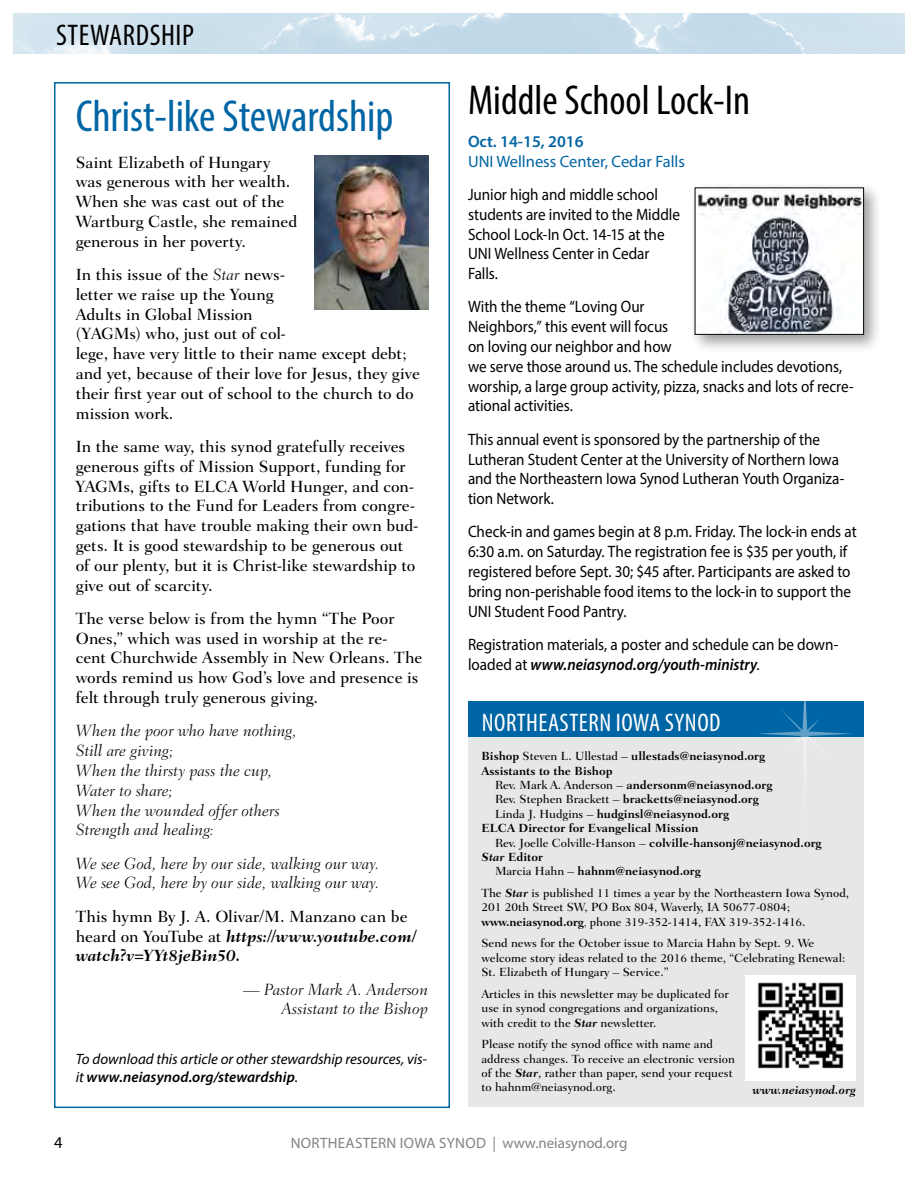
<style>
.page{position:relative;width:918px;height:1188px;background:#fff}
.page>*{position:absolute;margin:0;border:0;box-sizing:border-box;transform-origin:0 0}
.t1{font:condensed 45px "Myriad Pro";color:#0065a4}
.t2{font:condensed 42px "Myriad Pro";color:#000}
.t3{font:condensed 30px "Myriad Pro";letter-spacing:.02em;color:#000}
.t4{font:condensed 25.5px "Myriad Pro";letter-spacing:.02em;color:#fff}
.t5{font:500 16.5px/19.8px "Fairfield LT Std";letter-spacing:-.005em;color:#000}
.t6{font:16.5px/19.8px "Myriad Pro";letter-spacing:-.005em;color:#000;scale:.92 1}
.t7{font:italic 300 16.5px/19.8px "Fairfield LT Std";color:#000}
.t8{font:16.5px "Myriad Pro";color:#0065a4}
.t9{font:600 16.5px "Myriad Pro";color:#0065a4}
.t10{font:16.5px "Myriad Pro";letter-spacing:-.005em;color:#000}
.t11{font:italic 15px/18px "Myriad Pro";letter-spacing:-.005em;color:#000}
.t12{font:15px "Myriad Pro";letter-spacing:.02em;color:#808285}
.t13{font:500 12px/14.4px "Fairfield LT Std";color:#000}
.t14{font:700 12px/14.4px "Fairfield LT Std";color:#000}
.t15{font:italic 700 12px "Fairfield LT Std";color:#000}
.s1{font-weight:300;font-style:italic}
.s2{font-weight:700;font-style:italic}
.s3{font-weight:600}
.s4{font-style:normal}
.s5{font-weight:600;font-style:italic}
.s6{font-weight:500}
.s7{font-style:italic}
.s8{font-weight:700}
.s9{font-weight:300}
</style>
<div class="page">
<img style="left:14px;top:14px;width:890px;height:40px">
<div style="left:54px;top:82px;width:396px;height:1026px;border:2px solid #0065a4"></div>
<div style="left:468px;top:701px;width:396px;height:41px;background:#0065a4"></div>
<div style="left:468px;top:738px;width:396px;height:369px;background:#e6e7e8"></div>
<img style="left:746px;top:975px;width:110px;height:105px">
<svg style="left:757px;top:701px;width:96px;height:37px"></svg>
<img style="left:314px;top:156px;width:114px;height:154px">
<div style="left:689px;top:182px;width:194px;height:171px;background:#000;opacity:.4"></div>
<img style="left:697px;top:189px;width:165px;height:144px">
<div style="left:695px;top:187px;width:169px;height:148px;border:1px solid #000"></div>
<h3 class="t3" style="left:56px;top:17px;width:137px">STEWARDSHIP</h3>
<h1 class="t1" style="left:76px;top:89px;width:319px">Christ-like Stewardship</h1>
<p class="t5" style="left:76px;top:152px;width:223px">Saint Elizabeth of Hungary was generous with her wealth.<br>When she was cast out of the<br>Wartburg Castle, she remained generous in her poverty.</p>
<p class="t5" style="left:76px;top:265px;width:346px">In this issue of the <span class="s1">Star</span> news-<br>letter we raise up the Young<br>Adults in Global Mission<br>(YAGMs) who, just out of col-<br>lege, have very little to their name except debt; and yet, because of their love for Jesus, they give their first year out of school to the church to do mission work.</p>
<p class="t5" style="left:76px;top:437px;width:344px">In the same way, this synod gratefully receives generous gifts of Mission Support, funding for YAGMs, gifts to ELCA World Hunger, and con&shy;tributions to the Fund for Leaders from congre&shy;gations that have trouble making their own bud&shy;gets. It is good stewardship to be generous out of our plenty, but it is Christ-like stewardship to give out of scarcity.</p>
<p class="t5" style="left:76px;top:609px;width:348px">The verse below is from the hymn “The Poor Ones,” which was used in worship at the re-<br>cent Churchwide Assembly in New Orleans. The words remind us how God’s love and presence is felt through truly generous giving.</p>
<p class="t7" style="left:76px;top:721px;width:223px">When the poor who have nothing,<br>Still are giving;<br>When the thirsty pass the cup,<br>Water to share;<br>When the wounded offer others<br>Strength and healing:</p>
<p class="t7" style="left:76px;top:853px;width:305px">We see God, here by our side, walking our way.<br>We see God, here by our side, walking our way.</p>
<p class="t5" style="left:76px;top:907px;width:342px">This hymn By J. A. Olivar/M. Manzano can be heard on YouTube at <span class="s2">https://www.youtube.com/ watch?v=YYt8jeBin50.</span></p>
<p class="t7" style="left:243px;top:979px;width:186px;text-align:right">— Pastor Mark A. Anderson<br>Assistant to the Bishop</p>
<p class="t11" style="left:76px;top:1050px;width:353px">To download this article or other stewardship resources, vis&shy;it <span class="s3">www.neiasynod.org/stewardship</span><span class="s4">.</span></p>
<h2 class="t2" style="left:468px;top:74px;width:284px">Middle School Lock-In</h2>
<p class="t9" style="left:468px;top:131px;width:117px">Oct. 14-15, 2016</p>
<p class="t8" style="left:468px;top:151px;width:219px">UNI Wellness Center, Cedar Falls</p>
<p class="t6" style="left:468px;top:184px;width:232px">Junior high and middle school students are invited to the Middle<br>School Lock-In Oct. 14-15 at the<br>UNI Wellness Center in Cedar<br>Falls.</p>
<p class="t6" style="left:468px;top:297px;width:421px">With the theme “Loving Our<br>Neighbors,” this event will focus<br>on loving our neighbor and how<br>we serve those around us. The schedule includes devotions, worship, a large group activity, pizza, snacks and lots of recre&shy;ational activities.</p>
<p class="t6" style="left:468px;top:429px;width:411px">This annual event is sponsored by the partnership of the Lutheran Student Center at the University of Northern Iowa and the Northeastern Iowa Synod Lutheran Youth Organiza&shy;tion Network.</p>
<p class="t6" style="left:468px;top:522px;width:424px">Check-in and games begin at 8 p.m. Friday. The lock-in ends at 6:30 a.m. on Saturday. The registration fee is $35 per youth, if registered before Sept. 30; $45 after. Participants are asked to bring non-perishable food items to the lock-in to support the UNI Student Food Pantry.</p>
<p class="t6" style="left:468px;top:634px;width:404px">Registration materials, a poster and schedule can be down&shy;loaded at <span class="s5">www.neiasynod.org/youth-ministry</span>.</p>
<h3 class="t4" style="left:482px;top:707px;width:240px">Northeastern Iowa Synod</h3>
<p class="t14" style="left:482px;top:749px;width:285px">Bishop <span class="s6">Steven L. Ullestad –</span> ullestads@neiasynod.org<br>Assistants to the Bishop</p>
<p class="t14" style="left:495px;top:778px;width:279px"><span class="s6">Rev. Mark A. Anderson –</span> andersonm@neiasynod.org</p>
<p class="t14" style="left:495px;top:792px;width:265px"><span class="s6">Rev. Stephen Brackett –</span> bracketts@neiasynod.org</p>
<p class="t14" style="left:495px;top:807px;width:236px"><span class="s6">Linda J. Hudgins –</span> hudginsl@neiasynod.org</p>
<p class="t14" style="left:482px;top:821px;width:218px">ELCA Director for Evangelical Mission</p>
<p class="t14" style="left:495px;top:836px;width:328px"><span class="s6">Rev. Joelle Colville-Hanson –</span> colville-hansonj@neiasynod.org</p>
<p class="t14" style="left:482px;top:850px;width:63px"><span class="s7">Star</span> Editor</p>
<p class="t14" style="left:495px;top:864px;width:207px"><span class="s6">Marcia Hahn –</span> hahnm@neiasynod.org</p>
<p class="t13" style="left:482px;top:886px;width:369px">The <span class="s2">Star</span> is published 11 times a year by the Northeastern Iowa Synod,<br>201 20th Street SW, PO Box 804, Waverly, IA 50677-0804; <span class="s8">www.neiasynod.org</span><span class="s9">,</span> phone 319-352-1414, FAX 319-352-1416.</p>
<p class="t13" style="left:482px;top:936px;width:365px">Send news for the October issue to Marcia Hahn by Sept. 9. We welcome story ideas related to the 2016 theme, “Celebrating Renewal:<br>St. Elizabeth of Hungary – Service.”</p>
<p class="t13" style="left:482px;top:987px;width:249px">Articles in this newsletter may be duplicated for use in synod congregations and organizations, with credit to the <span class="s2">Star</span> newsletter.</p>
<p class="t13" style="left:482px;top:1037px;width:255px">Please notify the synod office with name and address changes. To receive an electronic version of the <span class="s2">Star</span>, rather than paper, send your request to hahnm@neiasynod.org.</p>
<p class="t15" style="left:753px;top:1083px;width:105px">www.neiasynod.org</p>
<p class="t10" style="left:54px;top:1132px;width:10px">4</p>
<p class="t12" style="left:291px;top:1133px;width:338px">Northeastern Iowa Syn od | www.neiasynod.org</p>
</div>
